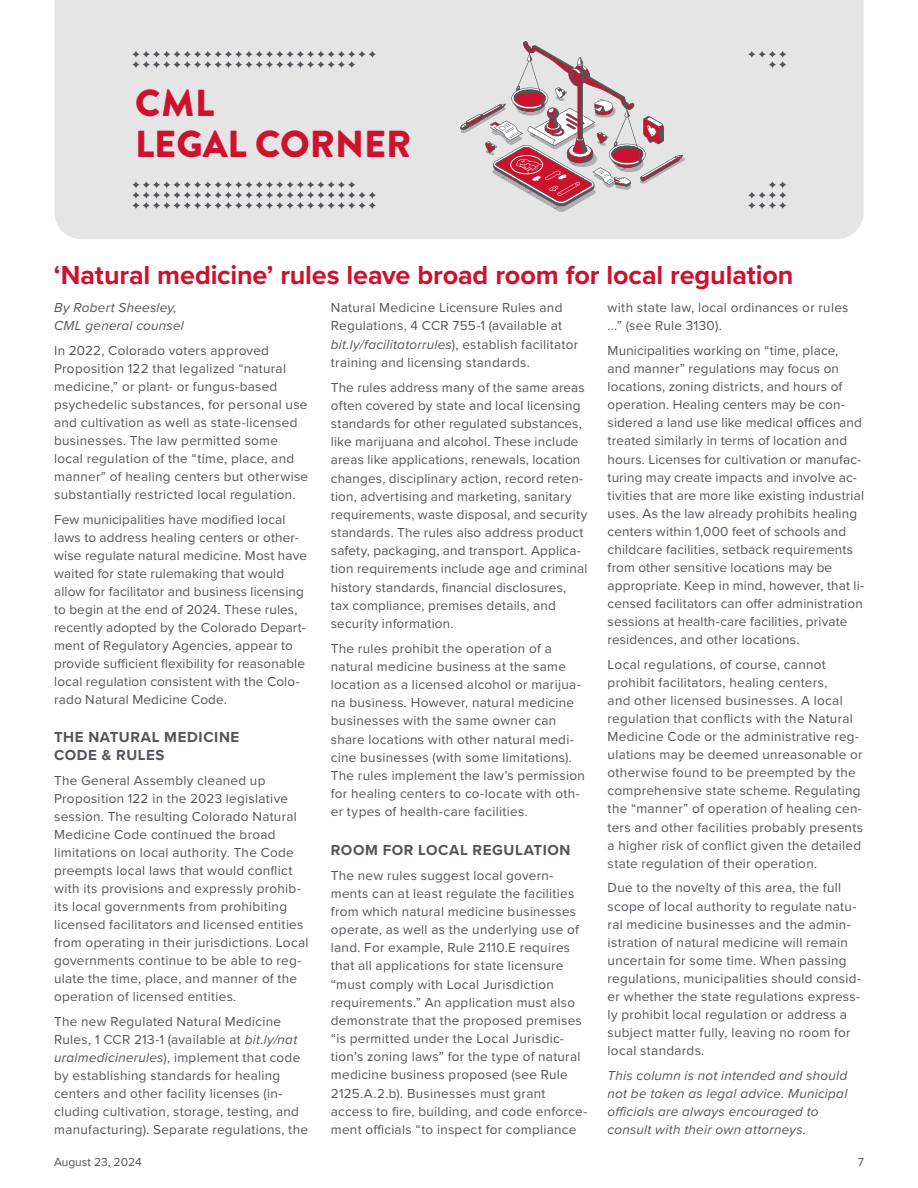
<style>
.page{position:relative;width:918px;height:1188px;background:#fff}
.page>*{position:absolute;margin:0;border:0;box-sizing:border-box;transform-origin:0 0}
.t1{font:900 37.65px "Brandon Grotesque";color:#cd122d}
.t2{font:700 27px "Proxima Nova";letter-spacing:-.005em;color:#cd122d}
.t3{font:700 15px/18px "Proxima Nova";letter-spacing:.04em;color:#52555b}
.t4{font:13.5px/18px "Proxima Nova";letter-spacing:.02em;color:#52555b}
.t5{font:italic 13.5px/18px "Proxima Nova";letter-spacing:.015em;color:#52555b}
.t6{font:12px "Proxima Nova";color:#52555b}
.s1{font-style:italic}
</style>
<div class="page">
<div style="left:54px;top:0;width:810px;height:239px;background:#e5e5e6"></div>
<svg style="left:460px;top:41px;width:225px;height:171px"></svg>
<svg style="left:132px;top:181px;width:244px;height:28px"></svg>
<svg style="left:132px;top:51px;width:244px;height:17px"></svg>
<svg style="left:748px;top:181px;width:38px;height:28px"></svg>
<svg style="left:748px;top:51px;width:38px;height:17px"></svg>
<h1 class="t1" style="left:135px;top:76px;width:81px">CML</h1>
<h1 class="t1" style="left:135px;top:118px;width:278px">LEGAL CORNER</h1>
<h2 class="t2" style="left:54px;top:255px;width:741px">‘Natural medicine’ rules leave broad room for local regulation</h2>
<p class="t5" style="left:54px;top:298px;width:131px">By Robert Sheesley,<br>CML general counsel</p>
<p class="t4" style="left:54px;top:341px;width:256px">In 2022, Colorado voters approved Proposition 122 that legalized “natural medicine,” or plant- or fungus-based psychedelic substances, for personal use and cultivation as well as state-licensed businesses. The law permitted some local regulation of the “time, place, and manner” of healing centers but otherwise substantially restricted local regulation.</p>
<p class="t4" style="left:54px;top:510px;width:254px">Few municipalities have modified local laws to address healing centers or other&shy;wise regulate natural medicine. Most have waited for state rulemaking that would allow for facilitator and business licensing to begin at the end of 2024. These rules, recently adopted by the Colorado Depart&shy;ment of Regulatory Agencies, appear to provide sufficient flexibility for reasonable local regulation consistent with the Colo&shy;rado Natural Medicine Code.</p>
<p class="t3" style="left:54px;top:728px;width:187px">THE NATURAL MEDICINE<br>CODE &amp; RULES</p>
<p class="t4" style="left:54px;top:771px;width:256px">The General Assembly cleaned up Proposition 122 in the 2023 legislative session. The resulting Colorado Natural Medicine Code continued the broad limitations on local authority. The Code preempts local laws that would conflict with its provisions and expressly prohib&shy;its local governments from prohibiting licensed facilitators and licensed entities from operating in their jurisdictions. Local governments continue to be able to reg&shy;ulate the time, place, and manner of the operation of licensed entities.</p>
<p class="t4" style="left:54px;top:1012px;width:255px">The new Regulated Natural Medicine Rules, 1 CCR 213-1 (available at <span class="s1">bit.ly/nat uralmedicinerules</span>), implement that code by establishing standards for healing centers and other facility licenses (in&shy;cluding cultivation, storage, testing, and manufacturing). Separate regulations, the</p>
<p class="t4" style="left:331px;top:298px;width:249px">Natural Medicine Licensure Rules and Regulations, 4 CCR 755-1 (available at <span class="s1">bit.ly/facilitatorrules</span>), establish facilitator training and licensing standards.</p>
<p class="t4" style="left:331px;top:377px;width:258px">The rules address many of the same areas often covered by state and local licensing standards for other regulated substances, like marijuana and alcohol. These include areas like applications, renewals, location changes, disciplinary action, record reten&shy;tion, advertising and marketing, sanitary requirements, waste disposal, and security standards. The rules also address product safety, packaging, and transport. Applica&shy;tion requirements include age and criminal history standards, financial disclosures, tax compliance, premises details, and security information.</p>
<p class="t4" style="left:331px;top:639px;width:255px">The rules prohibit the operation of a natural medicine business at the same location as a licensed alcohol or marijua&shy;na business. However, natural medicine businesses with the same owner can share locations with other natural medi&shy;cine businesses (with some limitations).<br>The rules implement the law’s permission for healing centers to co-locate with oth&shy;er types of health-care facilities.</p>
<p class="t3" style="left:331px;top:840px;width:241px">ROOM FOR LOCAL REGULATION</p>
<p class="t4" style="left:331px;top:865px;width:258px">The new rules suggest local govern&shy;ments can at least regulate the facilities from which natural medicine businesses operate, as well as the underlying use of land. For example, Rule 2110.E requires that all applications for state licensure “must comply with Local Jurisdiction requirements.” An application must also demonstrate that the proposed premises “is permitted under the Local Jurisdic&shy;tion’s zoning laws” for the type of natural medicine business proposed (see Rule 2125.A.2.b). Businesses must grant access to fire, building, and code enforce&shy;ment officials “to inspect for compliance</p>
<p class="t4" style="left:608px;top:298px;width:242px">with state law, local ordinances or rules ...” (see Rule 3130).</p>
<p class="t4" style="left:608px;top:341px;width:258px">Municipalities working on “time, place, and manner” regulations may focus on locations, zoning districts, and hours of operation. Healing centers may be con&shy;sidered a land use like medical offices and treated similarly in terms of location and hours. Licenses for cultivation or manufac&shy;turing may create impacts and involve ac&shy;tivities that are more like existing industrial uses. As the law already prohibits healing centers within 1,000 feet of schools and childcare facilities, setback requirements from other sensitive locations may be appropriate. Keep in mind, however, that li&shy;censed facilitators can offer administration sessions at health-care facilities, private residences, and other locations.</p>
<p class="t4" style="left:608px;top:655px;width:257px">Local regulations, of course, cannot prohibit facilitators, healing centers,<br>and other licensed businesses. A local regulation that conflicts with the Natural Medicine Code or the administrative reg&shy;ulations may be deemed unreasonable or otherwise found to be preempted by the comprehensive state scheme. Regulating the “manner” of operation of healing cen&shy;ters and other facilities probably presents a higher risk of conflict given the detailed state regulation of their operation.</p>
<p class="t4" style="left:608px;top:878px;width:255px">Due to the novelty of this area, the full scope of local authority to regulate natu&shy;ral medicine businesses and the admin&shy;istration of natural medicine will remain uncertain for some time. When passing regulations, municipalities should consid&shy;er whether the state regulations express&shy;ly prohibit local regulation or address a subject matter fully, leaving no room for local standards.</p>
<p class="t5" style="left:608px;top:1066px;width:241px">This column is not intended and should not be taken as legal advice. Municipal officials are always encouraged to consult with their own attorneys.</p>
<p class="t6" style="left:54px;top:1153px;width:89px">August 23, 2024</p>
<p class="t6" style="left:858px;top:1153px;width:8px">7</p>
</div>
